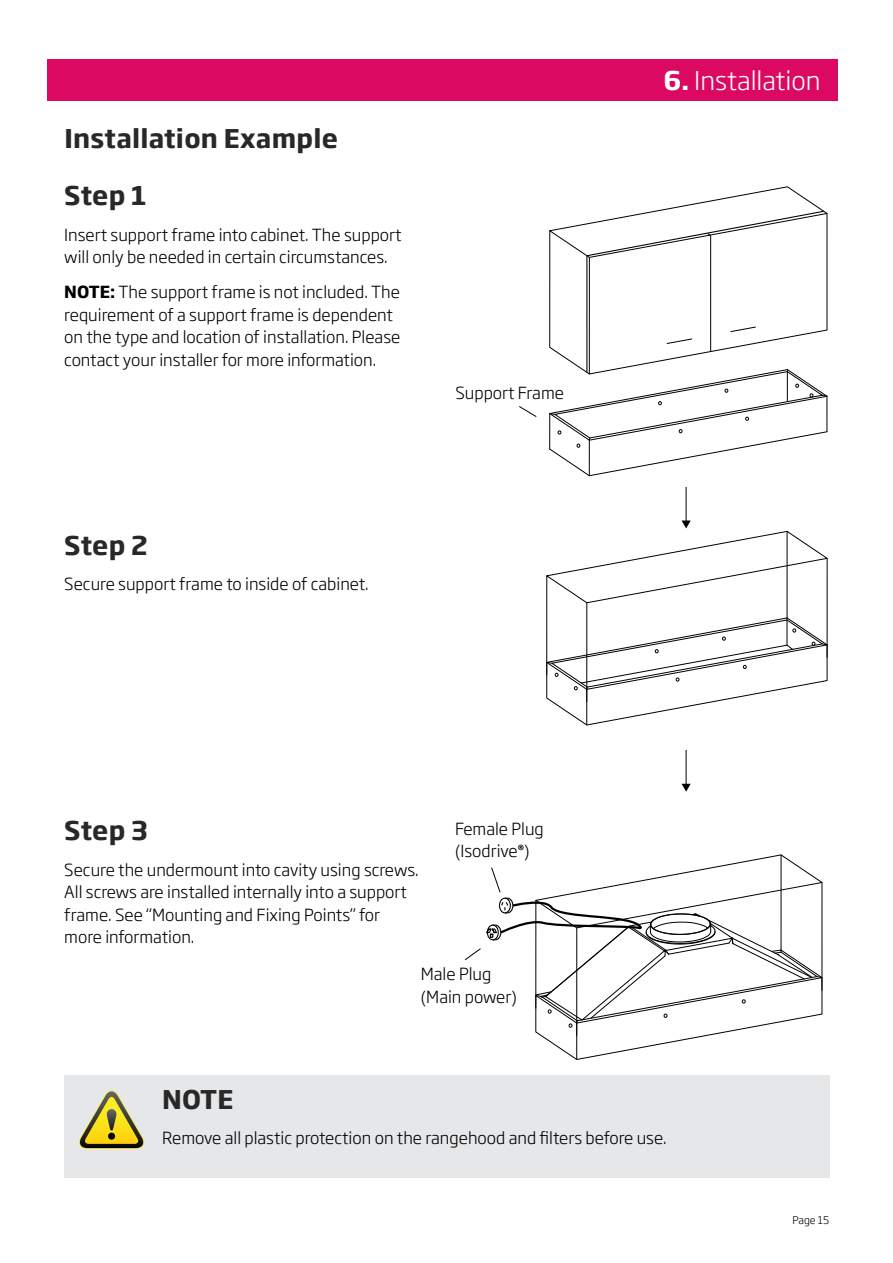
<style>
.page{position:relative;width:893px;height:1263px;background:#fff}
.page>*{position:absolute;margin:0;border:0;box-sizing:border-box;transform-origin:0 0}
.t1{font:700 25.5px "Soho Gothic Pro";letter-spacing:.01em;color:#292829}
.t2{font:300 25.5px "Soho Gothic Pro";color:#fff}
.t3{font:300 16.5px/22.5px "Soho Gothic Pro";color:#000}
.t4{font:13.05px "Myriad Pro";color:#010101}
.t5{font:300 10.5px "Soho Gothic Pro";color:#000}
.s1{font-weight:700}
</style>
<div class="page">
<div style="left:47px;top:60px;width:791px;height:41px;background:#db0962"></div>
<hr style="left:787px;top:531px;width:1px;height:87px;background:#010101">
<svg style="left:546px;top:617px;width:282px;height:109px"></svg>
<svg style="left:549px;top:258px;width:279px;height:111px"></svg>
<hr style="left:710px;top:236px;width:1px;height:116px;background:#010101">
<svg style="left:730px;top:326px;width:26px;height:6px"></svg>
<svg style="left:666px;top:338px;width:27px;height:6px"></svg>
<svg style="left:549px;top:369px;width:279px;height:108px"></svg>
<hr style="left:586px;top:256px;width:1px;height:116px;background:#010101">
<svg style="left:549px;top:186px;width:279px;height:72px"></svg>
<hr style="left:686px;top:487px;width:1px;height:35px;background:#010101">
<svg style="left:546px;top:520px;width:282px;height:84px"></svg>
<hr style="left:686px;top:751px;width:1px;height:34px;background:#010101">
<svg style="left:681px;top:784px;width:10px;height:8px"></svg>
<svg style="left:519px;top:406px;width:18px;height:11px"></svg>
<svg style="left:541px;top:1036px;width:165px;height:24px"></svg>
<svg style="left:465px;top:854px;width:358px;height:182px"></svg>
<div style="left:64px;top:1076px;width:766px;height:102px;background:#e6e7e8"></div>
<svg style="left:79px;top:1091px;width:65px;height:58px"></svg>
<h1 class="t1" style="left:64px;top:118px;width:275px">Installation Example</h1>
<h1 class="t1" style="left:64px;top:176px;width:84px">Step 1</h1>
<p class="t3" style="left:64px;top:222px;width:339px">Insert support frame into cabinet. The support will only be needed in certain circumstances.</p>
<p class="t3" style="left:64px;top:280px;width:338px"><span class="s1">NOTE:</span> The support frame is not included. The requirement of a support frame is dependent on the type and location of installation. Please contact your installer for more information.</p>
<p class="t4" style="left:259px;top:311px;width:56px">SIDE VIEW</p>
<h1 class="t1" style="left:64px;top:525px;width:85px">Step 2</h1>
<p class="t3" style="left:64px;top:572px;width:306px">Secure support frame to inside of cabinet.</p>
<p class="t3" style="left:455px;top:381px;width:110px">Support Frame</p>
<h1 class="t1" style="left:64px;top:811px;width:85px">Step 3</h1>
<p class="t3" style="left:64px;top:857px;width:356px">Secure the undermount into cavity using screws.<br>All screws are installed internally into a support frame. See “Mounting and Fixing Points” for more information.</p>
<p class="t3" style="left:455px;top:816px;width:90px">Female Plug (Isodrive<sup>®</sup>)</p>
<p class="t3" style="left:421px;top:962px;width:98px">Male Plug (Main power)</p>
<h1 class="t2" style="left:664px;top:61px;width:158px"><span class="s1">6.</span> Installation</h1>
<h1 class="t1" style="left:162px;top:1079px;width:73px">NOTE</h1>
<p class="t3" style="left:162px;top:1126px;width:506px">Remove all plastic protection on the rangehood and filters before use.</p>
<p class="t5" style="left:792px;top:1212px;width:38px">Page 15</p>
</div>
